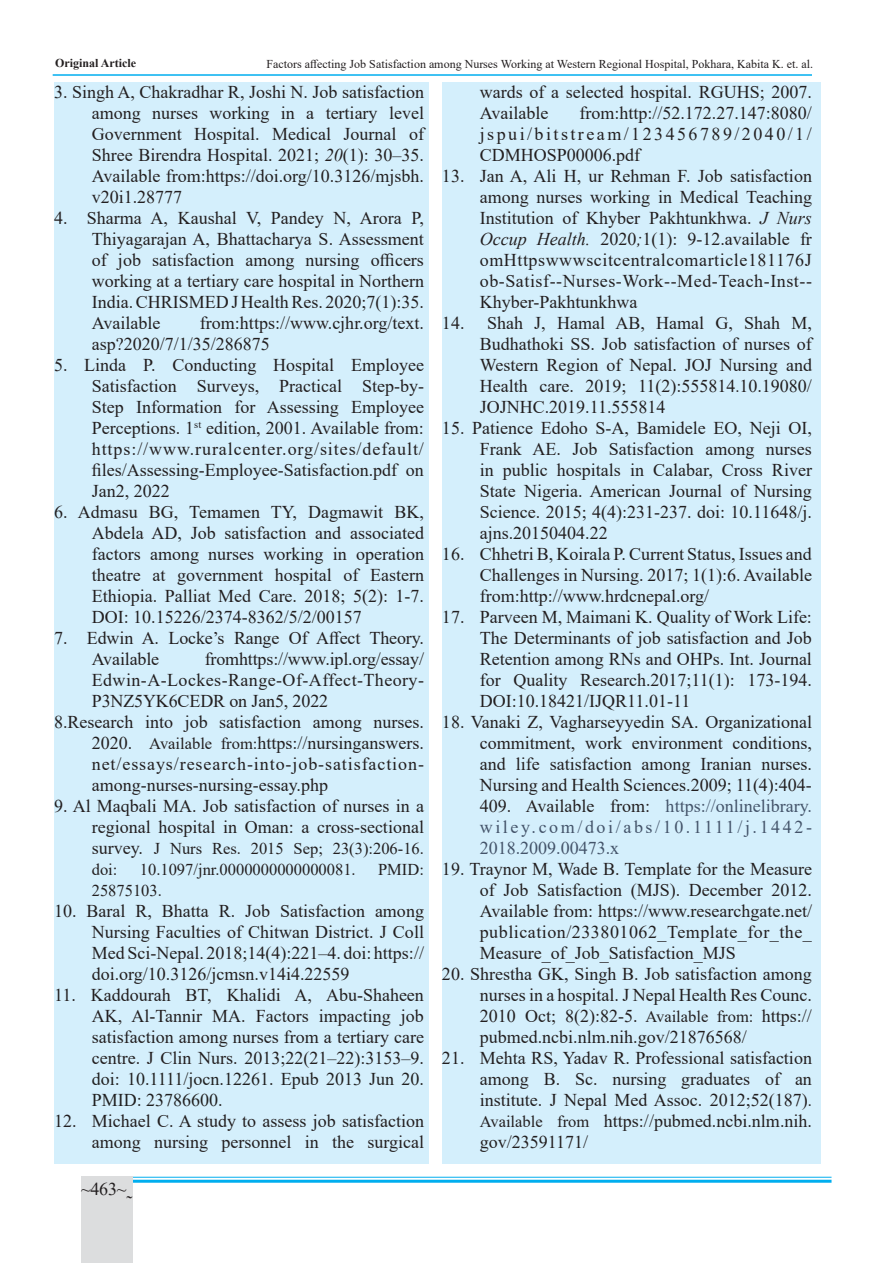
<style>
.page{position:relative;width:893px;height:1263px;background:#fff}
.page>*{position:absolute;margin:0;border:0;box-sizing:border-box;transform-origin:0 0}
.t1{font:18px/21px "Times New Roman";color:#231f20;text-align:justify}
.t2{font:16.5px/21px "Times New Roman";color:#231f20}
.t3{font:12px "Times New Roman";color:#231f20}
.t4{font:700 12px "Times New Roman";color:#231f20}
.s1{font-style:italic}
.s2{font-size:16.5px}
.s3{color:#44546a}
.s4{font-size:18px}
.s5{color:#212121}
</style>
<div class="page">
<hr style="left:53px;top:74px;width:759px;height:2px;background:#00aeef">
<hr style="left:132px;top:1177px;width:699px;height:1px;background:#00aeef">
<hr style="left:132px;top:1180px;width:699px;height:3px;background:#00aeef">
<div style="left:81px;top:1177px;width:51px;height:86px;background:#dcddde"></div>
<div style="left:54px;top:82px;width:374px;height:1082px;background:#d4effc"></div>
<div style="left:442px;top:82px;width:378px;height:1082px;background:#d4effc"></div>
<p class="t4" style="left:55px;top:54px;width:82px">Original Article</p>
<p class="t3" style="left:402px;top:55px;width:407px">Medical Journal of Pokhara Academy of H alth Sciences Vol 5 Issue 1 Jan-Jun 2022</p>
<p class="t1" style="left:92px;top:81px;width:334px;text-indent:-38px">3. Singh A, Chakradhar R, Joshi N. Job satisfaction among nurses working in a tertiary level Government Hospital. Medical Journal of Shree Birendra Hospital. 2021; <span class="s1">20</span>(1): 30–35.<br>Available from:https://doi.org/10.3126/mjsbh. v20i1.28777</p>
<p class="t1" style="left:92px;top:207px;width:334px;text-indent:-38px">4. Sharma A, Kaushal V, Pandey N, Arora P, Thiyagarajan A, Bhattacharya S. Assessment of job satisfaction among nursing officers working at a tertiary care hospital in Northern India. CHRISMED J Health Res. 2020;7(1):35.<br>Available</p>
<p class="t3" style="left:266px;top:56px;width:548px">Factors affecting Job Satisfaction among Nurses Working at Western Regional Hospital, Pokhara, Kabita K. et. al.</p>
<p class="t1" style="left:480px;top:81px;width:334px">wards of a selected hospital. RGUHS; 2007.<br>Available</p>
<p class="t1" style="left:480px;top:102px;width:334px;text-indent:100px">from:http://52.172.27.147:8080/ jspui/bitstream/123456789/2040/1/ CDMHOSP00006.pdf</p>
<p class="t1" style="left:480px;top:165px;width:334px;text-indent:-38px">13. Jan A, Ali H, ur Rehman F. Job satisfaction among nurses working in Medical Teaching Institution of Khyber Pakhtunkhwa. <span class="s1">J Nurs Occup Health.</span> 2020<span class="s1">;</span>1(1): 9-12.available fr omHttpswwwscitcentralcomarticle181176J ob-Satisf--Nurses-Work--Med-Teach-Inst-- Khyber-Pakhtunkhwa</p>
<p class="t1" style="left:480px;top:312px;width:334px;text-indent:-38px">14. Shah J, Hamal AB, Hamal G, Shah M, Budhathoki SS. Job satisfaction of nurses of Western Region of Nepal. JOJ Nursing and Health care. 2019; 11(2):555814<span class="s2">.</span>10.19080/ JOJNHC.2019.11.555814</p>
<p class="t1" style="left:480px;top:417px;width:334px;text-indent:-38px">15. Patience Edoho S-A, Bamidele EO, Neji OI, Frank AE. Job Satisfaction among nurses in public hospitals in Calabar, Cross River State Nigeria. American Journal of Nursing Science. 2015; 4(4):231-237. doi: 10.11648/j. ajns.20150404.22</p>
<p class="t1" style="left:480px;top:543px;width:334px;text-indent:-38px">16. Chhetri B, Koirala P. Current Status, Issues and Challenges in Nursing. 2017; 1(1):6. Available from:http://www.hrdcnepal.org/</p>
<p class="t1" style="left:480px;top:606px;width:334px;text-indent:-38px">17. Parveen M, Maimani K. Quality of Work Life:<br>The Determinants of job satisfaction and Job Retention among RNs and OHPs. Int. Journal for Quality Research.2017;11(1): 173-194.<br>DOI:10.18421/IJQR11.01-11</p>
<p class="t1" style="left:480px;top:711px;width:334px;text-indent:-38px">18. Vanaki Z, Vagharseyyedin SA. Organizational commitment, work environment conditions, and life satisfaction among Iranian nurses.<br>Nursing and Health Sciences.2009; 11(4):404- 409. Available from: <span class="s3">https://onlinelibrary. wiley.com/doi/abs/10.1111/j.1442- 2018.2009.00473.x</span></p>
<p class="t1" style="left:480px;top:858px;width:334px;text-indent:-38px">19. Traynor M, Wade B. Template for the Measure of Job Satisfaction (MJS). December 2012.<br>Available from: https://www.researchgate.net/ publication/233801062_Template_for_the_ Measure_of_Job_Satisfaction_MJS</p>
<p class="t1" style="left:480px;top:963px;width:334px;text-indent:-38px">20. Shrestha GK, Singh B. Job satisfaction among nurses in a hospital. J Nepal Health Res Counc.<br>2010 Oct; 8(2):82-5. <span class="s2">Available from:</span> https:// pubmed.ncbi.nlm.nih.gov/21876568/</p>
<p class="t1" style="left:480px;top:1047px;width:334px;text-indent:-38px">21. Mehta RS, Yadav R. Professional satisfaction among B. Sc. nursing graduates of an institute. J Nepal Med Assoc. 2012;52(187)<span class="s2">.<br>Available from</span> https://pubmed.ncbi.nlm.nih. gov/23591171/</p>
<p class="t1" style="left:92px;top:312px;width:334px;text-indent:108px">from:https://www.cjhr.org/text. asp?2020/7/1/35/286875</p>
<p class="t1" style="left:92px;top:354px;width:334px;text-indent:-38px">5. Linda P. Conducting Hospital Employee Satisfaction Surveys, Practical Step-by-Step Information for Assessing Employee Perceptions. 1<sup>st</sup> edition, 2001. Available from: https://www.ruralcenter.org/sites/default/ files/Assessing-Employee-Satisfaction.pdf on Jan2, 2022</p>
<p class="t1" style="left:92px;top:501px;width:334px;text-indent:-38px">6. Admasu BG, Temamen TY, Dagmawit BK, Abdela AD, Job satisfaction and associated factors among nurses working in operation theatre at government hospital of Eastern Ethiopia. Palliat Med Care. 2018; 5(2): 1-7.<br>DOI: 10.15226/2374-8362/5/2/00157</p>
<p class="t1" style="left:92px;top:627px;width:334px;text-indent:-38px">7. Edwin A. Locke’s Range Of Affect Theory.<br>Available</p>
<p class="t1" style="left:92px;top:648px;width:334px;text-indent:113px">fromhttps://www.ipl.org/essay/ Edwin-A-Lockes-Range-Of-Affect-Theory-P3NZ5YK6CEDR on Jan5, 2022</p>
<p class="t1" style="left:92px;top:711px;width:334px;text-indent:-38px">8.Research into job satisfaction among nurses.<br>2020. <span class="s2">Available from:</span>https://nursinganswers. net/essays/research-into-job-satisfaction&shy;among-nurses-nursing-essay.php</p>
<p class="t1" style="left:54px;top:795px;width:371px;text-align:right">9. Al Maqbali MA. Job satisfaction of nurses in a regional hospital in Oman: a cross-sectional</p>
<p class="t2" style="left:92px;top:837px;width:334px"><span class="s4">survey.</span> J Nurs Res. 2015 Sep; 23(3):206-16. doi:</p>
<p class="t2" style="left:140px;top:858px;width:217px">10.1097/jnr.0000000000000081.</p>
<p class="t2" style="left:378px;top:858px;width:47px">PMID:</p>
<p class="t2" style="left:92px;top:879px;width:72px">25875103.</p>
<p class="t1" style="left:92px;top:900px;width:334px;text-indent:-38px">10. Baral R, Bhatta R. Job Satisfaction among Nursing Faculties of Chitwan District. J Coll Med Sci-Nepal. 2018;14(4):221–4. doi: https:// doi.org/10.3126/jcmsn.v14i4.22559</p>
<p class="t1" style="left:92px;top:984px;width:334px;text-indent:-38px">11. Kaddourah BT, Khalidi A, Abu‐Shaheen AK, Al‐Tannir MA. Factors impacting job satisfaction among nurses from a tertiary care centre. J Clin Nurs. 2013;22(21–22):3153–9. <span class="s5">doi: 10.1111/jocn.12261. Epub 2013 Jun 20.<br>PMID: 23786600.</span></p>
<p class="t1" style="left:54px;top:1110px;width:371px;text-align:right">12. Michael C. A study to assess job satisfaction among nursing personnel in the surgical</p>
<p class="t1" style="left:81px;top:1178px;width:53px">~463~˷</p>
</div>
